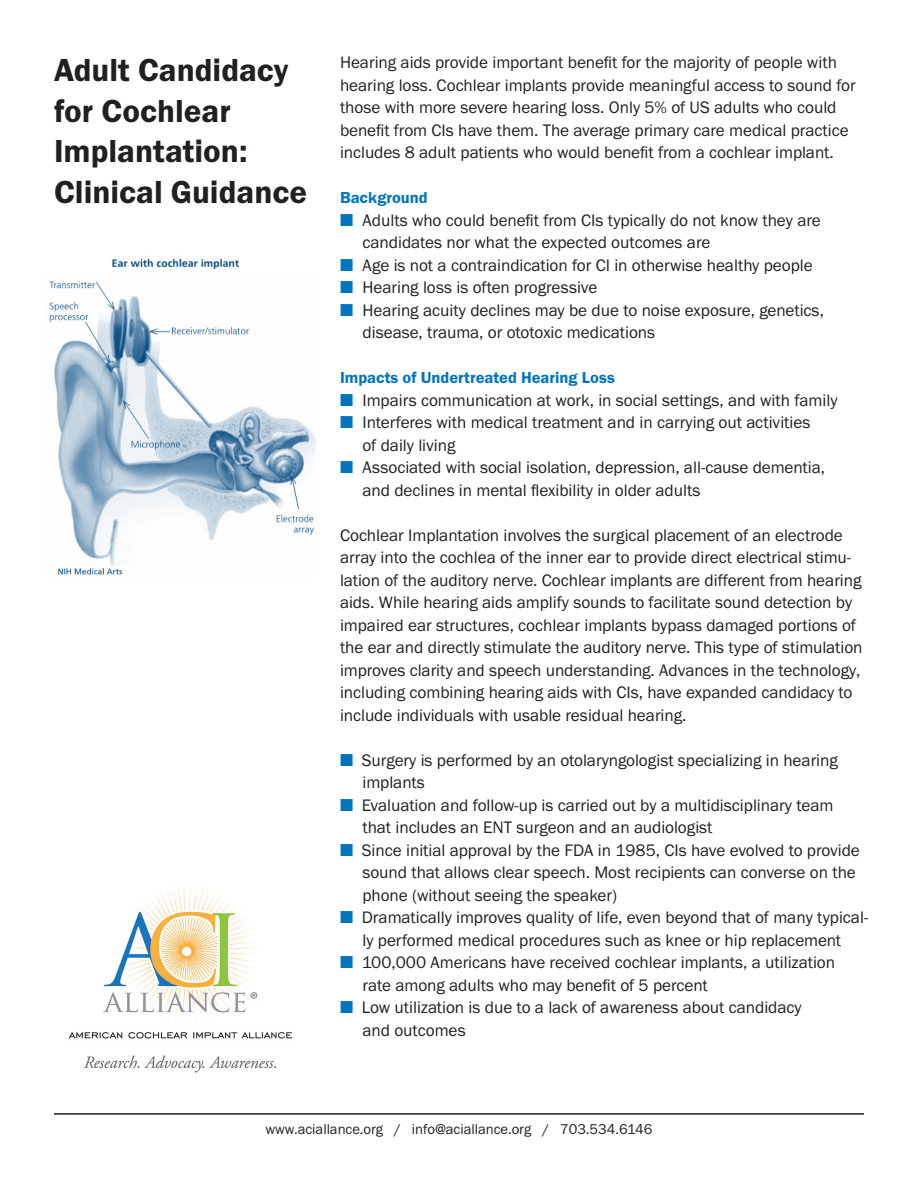
<style>
.page{position:relative;width:918px;height:1188px;background:#fff}
.page>*{position:absolute;margin:0;border:0;box-sizing:border-box;transform-origin:0 0}
.t1{font:600 33px "Franklin Gothic FS";color:#231f20}
.t2{font:17.25px/22.5px "Franklin Gothic FS";color:#231f20}
.t3{font:600 16.5px "Franklin Gothic FS";color:#0075bf}
.t4{font:14.7px "Franklin Gothic FS";color:#231f20}
.s1{color:#0075bf}
</style>
<div class="page">
<img style="left:68px;top:888px;width:225px;height:185px">
<hr style="left:54px;top:1113px;width:810px;height:2px;background:#231f20">
<img style="left:49px;top:258px;width:267px;height:317px">
<p class="t1" style="left:54px;top:52px;width:236px">Adult Candidacy</p>
<p class="t1" style="left:54px;top:92px;width:178px">for Cochlear</p>
<p class="t1" style="left:54px;top:133px;width:195px">Implantation:</p>
<p class="t1" style="left:54px;top:173px;width:255px">Clinical Guidance</p>
<p class="t2" style="left:340px;top:52px;width:517px">Hearing aids provide important benefit for the majority of people with hearing loss. Cochlear implants provide meaningful access to sound for those with more severe hearing loss. Only 5% of US adults who could benefit from CIs have them. The average primary care medical practice includes 8 adult patients who would benefit from a cochlear implant.</p>
<p class="t3" style="left:340px;top:189px;width:89px">Background</p>
<p class="t2" style="left:363px;top:209px;width:460px;text-indent:-22px"><span class="s1">■</span> Adults who could benefit from CIs typically do not know they are candidates nor what the expected outcomes are</p>
<p class="t2" style="left:340px;top:254px;width:474px"><span class="s1">■</span> Age is not a contraindication for CI in otherwise healthy people</p>
<p class="t2" style="left:340px;top:277px;width:259px"><span class="s1">■</span> Hearing loss is often progressive</p>
<p class="t2" style="left:363px;top:299px;width:463px;text-indent:-22px"><span class="s1">■</span> Hearing acuity declines may be due to noise exposure, genetics, disease, trauma, or ototoxic medications</p>
<p class="t3" style="left:340px;top:369px;width:276px">Impacts of Undertreated Hearing Loss</p>
<p class="t2" style="left:340px;top:389px;width:499px"><span class="s1">■</span> Impairs communication at work, in social settings, and with family</p>
<p class="t2" style="left:363px;top:412px;width:450px;text-indent:-22px"><span class="s1">■</span> Interferes with medical treatment and in carrying out activities of daily living</p>
<p class="t2" style="left:363px;top:457px;width:464px;text-indent:-22px"><span class="s1">■</span> Associated with social isolation, depression, all-cause dementia, and declines in mental flexibility in older adults</p>
<p class="t2" style="left:340px;top:524px;width:524px">Cochlear Implantation involves the surgical placement of an electrode array into the cochlea of the inner ear to provide direct electrical stimu&shy;lation of the auditory nerve. Cochlear implants are different from hearing aids. While hearing aids amplify sounds to facilitate sound detection by impaired ear structures, cochlear implants bypass damaged portions of the ear and directly stimulate the auditory nerve. This type of stimulation improves clarity and speech understanding. Advances in the technology, including combining hearing aids with CIs, have expanded candidacy to include individuals with usable residual hearing.</p>
<p class="t2" style="left:363px;top:749px;width:477px;text-indent:-22px"><span class="s1">■</span> Surgery is performed by an otolaryngologist specializing in hearing implants</p>
<p class="t2" style="left:363px;top:794px;width:473px;text-indent:-22px"><span class="s1">■</span> Evaluation and follow-up is carried out by a multidisciplinary team that includes an ENT surgeon and an audiologist</p>
<p class="t2" style="left:363px;top:839px;width:499px;text-indent:-22px"><span class="s1">■</span> Since initial approval by the FDA in 1985, CIs have evolved to provide sound that allows clear speech. Most recipients can converse on the phone (without seeing the speaker)</p>
<p class="t2" style="left:340px;top:907px;width:530px;text-align:center"><span class="s1">■</span> Dramatically improves quality of life, even beyond that of many typical&shy;ly performed medical procedures such as knee or hip replacement</p>
<p class="t2" style="left:363px;top:952px;width:474px;text-indent:-22px"><span class="s1">■</span> 100,000 Americans have received cochlear implants, a utilization rate among adults who may benefit of 5 percent</p>
<p class="t2" style="left:363px;top:997px;width:441px;text-indent:-22px"><span class="s1">■</span> Low utilization is due to a lack of awareness about candidacy and outcomes</p>
<p class="t4" style="left:265px;top:1121px;width:389px">www.aciallance.org / info@aciallance.org / 703.534.6146</p>
</div>
